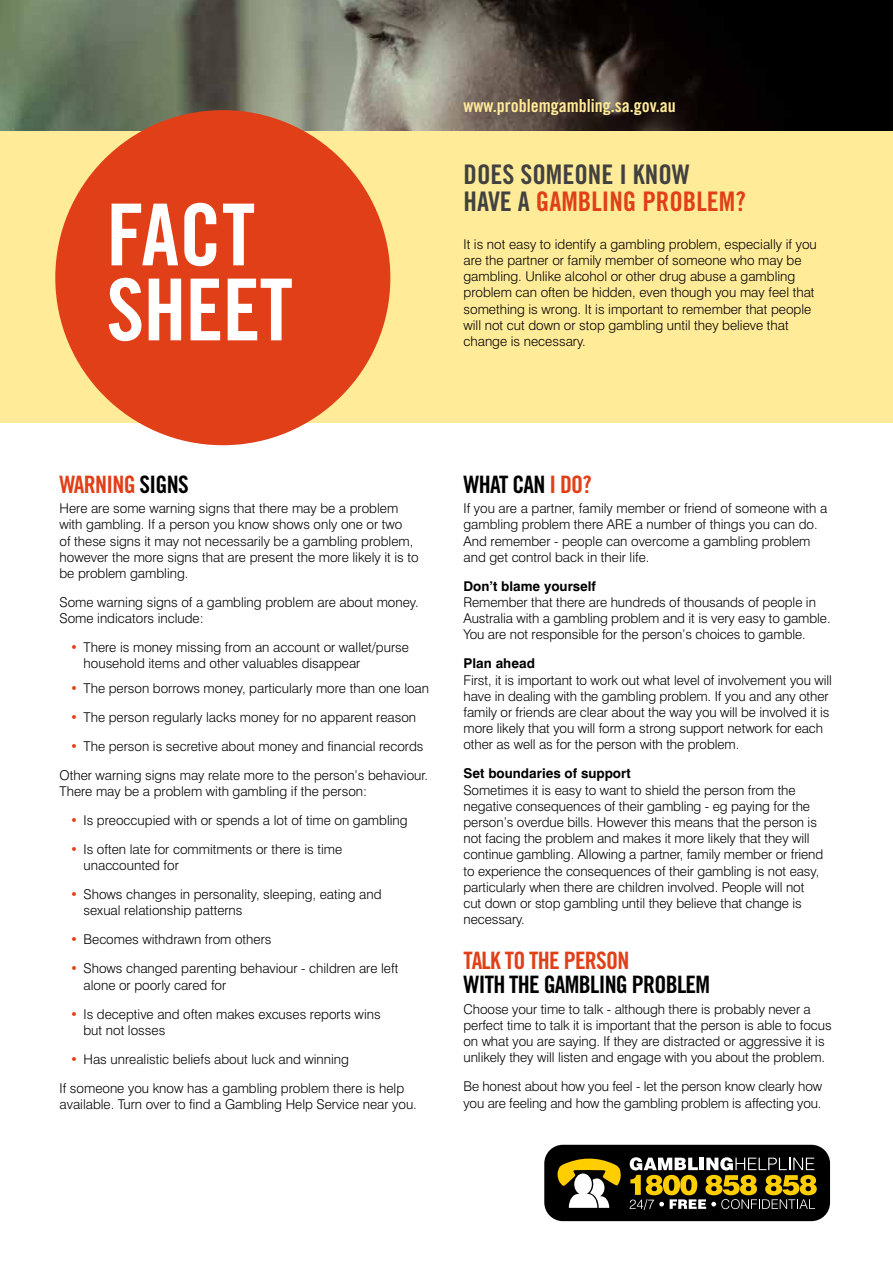
<style>
.page{position:relative;width:893px;height:1263px;background:#fff}
.page>*{position:absolute;margin:0;border:0;box-sizing:border-box;transform-origin:0 0}
.t1{font:85.5px/75px "Trade Gothic Bold Cond Twenty";letter-spacing:-.01em;color:#fff}
.t2{font:27px/27px "Trade Gothic Bold Cond Twenty";color:#414141}
.t3{font:24px "Trade Gothic Bold Cond Twenty";letter-spacing:-.03em;color:#000}
.t4{font:24px "Trade Gothic Bold Cond Twenty";letter-spacing:-.03em;color:#e13f17}
.t5{font:18px "Trade Gothic Bold Cond Twenty";color:#ffeb98}
.t6{font:300 13.5px/16.2px "Swiss 721 BT";color:#000}
.t7{font:700 13.5px "Swiss 721 BT";color:#000}
.s1{color:#e13f17}
.s2{color:#000}
</style>
<div class="page">
<div style="left:0;top:130px;width:893px;height:292px;background:#ffeb98"></div>
<img style="left:0;top:0;width:893px;height:130px">
<div style="left:55px;top:110px;width:335px;height:335px;background:#e13f17;border-radius:50%"></div>
<div style="left:544px;top:1145px;width:286px;height:76px;background:#000;border-radius:19px"></div>
<svg style="left:557px;top:1158px;width:64px;height:50px"></svg>
<svg style="left:630px;top:1157px;width:187px;height:53px"></svg>
<h1 class="t1" style="left:106px;top:197px;width:188px">FACT<br>SHEET</h1>
<h3 class="t5" style="left:463px;top:94px;width:214px">www.problemgambling.sa.gov.au</h3>
<h2 class="t2" style="left:463px;top:161px;width:284px">DOES SOMEONE I KNOW<br>HAVE A <span class="s1">GAMBLING PROBLEM?</span></h2>
<p class="t6" style="left:463px;top:236px;width:355px">It is not easy to identify a gambling problem, especially if you are the partner or family member of someone who may be gambling. Unlike alcohol or other drug abuse a gambling problem can often be hidden, even though you may feel that something is wrong. It is important to remember that people will not cut down or stop gambling until they believe that change is necessary.</p>
<h3 class="t4" style="left:60px;top:470px;width:131px">WARNING <span class="s2">SIGNS</span></h3>
<p class="t6" style="left:60px;top:500px;width:361px">Here are some warning signs that there may be a problem with gambling. If a person you know shows only one or two<br>of these signs it may not necessarily be a gambling problem, however the more signs that are present the more likely it is to be problem gambling.</p>
<p class="t6" style="left:60px;top:594px;width:361px">Some warning signs of a gambling problem are about money.<br>Some indicators include:</p>
<p class="t6" style="left:84px;top:639px;width:327px;text-indent:-14px"><span class="s1">•</span> There is money missing from an account or wallet/purse household items and other valuables disappear</p>
<p class="t6" style="left:70px;top:680px;width:361px"><span class="s1">•</span> The person borrows money, particularly more than one loan</p>
<p class="t6" style="left:70px;top:709px;width:348px"><span class="s1">•</span> The person regularly lacks money for no apparent reason</p>
<p class="t6" style="left:60px;top:731px;width:370px;line-height:29px;text-align:center"><span class="s1">•</span> The person is secretive about money and financial records<br>Other warning signs may relate more to the person’s behaviour.</p>
<p class="t6" style="left:60px;top:783px;width:309px">There may be a problem with gambling if the person:</p>
<p class="t6" style="left:70px;top:812px;width:339px"><span class="s1">•</span> Is preoccupied with or spends a lot of time on gambling</p>
<p class="t6" style="left:84px;top:841px;width:260px;text-indent:-14px"><span class="s1">•</span> Is often late for commitments or there is time unaccounted for</p>
<p class="t6" style="left:84px;top:886px;width:300px;text-indent:-14px"><span class="s1">•</span> Shows changes in personality, sleeping, eating and sexual relationship patterns</p>
<p class="t6" style="left:70px;top:931px;width:203px"><span class="s1">•</span> Becomes withdrawn from others</p>
<p class="t6" style="left:84px;top:960px;width:316px;text-indent:-14px"><span class="s1">•</span> Shows changed parenting behaviour - children are left alone or poorly cared for</p>
<p class="t6" style="left:84px;top:1005px;width:299px;text-indent:-14px"><span class="s1">•</span> Is deceptive and often makes excuses reports wins but not losses</p>
<p class="t6" style="left:60px;top:1044px;width:346px;line-height:29px;text-indent:11px"><span class="s1">•</span> Has unrealistic beliefs about luck and winning<br>If someone you know has a gambling problem there is help</p>
<p class="t6" style="left:60px;top:1096px;width:359px">available. Turn over to find a Gambling Help Service near you.</p>
<h3 class="t3" style="left:463px;top:470px;width:130px">WHAT CAN <span class="s1">I DO?</span></h3>
<p class="t6" style="left:463px;top:500px;width:365px">If you are a partner, family member or friend of someone with a gambling problem there ARE a number of things you can do.<br>And remember - people can overcome a gambling problem and get control back in their life.</p>
<p class="t7" style="left:463px;top:578px;width:134px">Don’t blame yourself</p>
<p class="t6" style="left:463px;top:594px;width:369px">Remember that there are hundreds of thousands of people in<br>Australia with a gambling problem and it is very easy to gamble.<br>You are not responsible for the person’s choices to gamble.</p>
<p class="t7" style="left:463px;top:655px;width:73px">Plan ahead</p>
<p class="t6" style="left:463px;top:671px;width:370px">First, it is important to work out what level of involvement you will have in dealing with the gambling problem. If you and any other family or friends are clear about the way you will be involved it is more likely that you will form a strong support network for each other as well as for the person with the problem.</p>
<p class="t7" style="left:463px;top:765px;width:169px">Set boundaries of support</p>
<p class="t6" style="left:463px;top:781px;width:361px">Sometimes it is easy to want to shield the person from the negative consequences of their gambling - eg paying for the person’s overdue bills. However this means that the person is not facing the problem and makes it more likely that they will continue gambling. Allowing a partner, family member or friend to experience the consequences of their gambling is not easy, particularly when there are children involved. People will not cut down or stop gambling until they believe that change is necessary.</p>
<h3 class="t4" style="left:463px;top:946px;width:167px">TALK TO THE PERSON</h3>
<h3 class="t3" style="left:463px;top:970px;width:248px">WITH THE GAMBLING PROBLEM</h3>
<p class="t6" style="left:463px;top:1001px;width:370px">Choose your time to talk - although there is probably never a perfect time to talk it is important that the person is able to focus on what you are saying. If they are distracted or aggressive it is unlikely they will listen and engage with you about the problem.</p>
<p class="t6" style="left:463px;top:1078px;width:360px">Be honest about how you feel - let the person know clearly how you are feeling and how the gambling problem is affecting you.</p>
</div>
